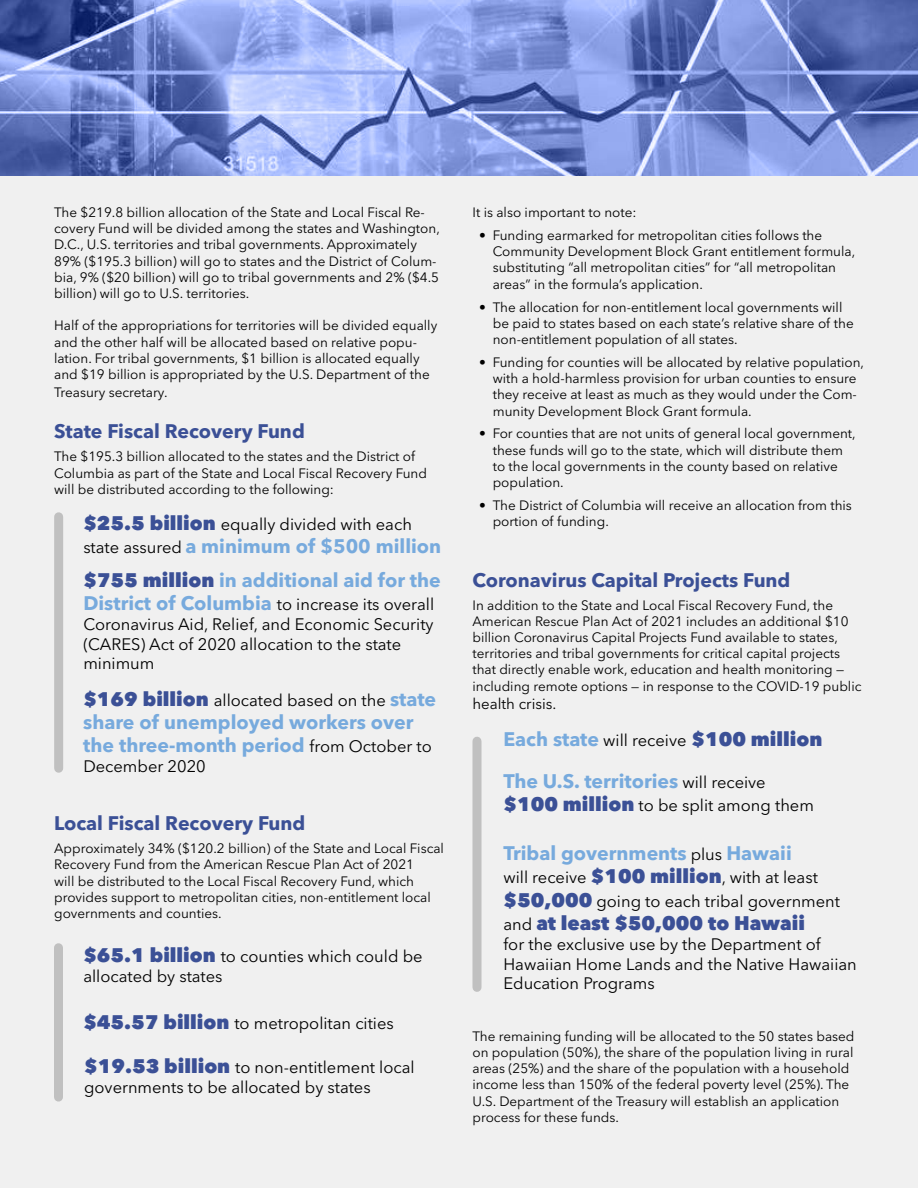
<style>
.page{position:relative;width:918px;height:1188px;background:#fff}
.page>*{position:absolute;margin:0;border:0;box-sizing:border-box;transform-origin:0 0}
.t1{font:700 19.5px/33.3px "Avenir Next LT Pro";color:#7ad}
.t2{font:700 19.5px "Avenir Next LT Pro";color:#3b5096}
.t3{font:800 19.5px "Avenir Next LT Pro";color:#3b5096}
.t4{font:16.5px/19.8px "Avenir Next LT Pro";color:#000}
.t5{font:15px "Avenir Next LT Pro";color:#000}
.t6{font:13.5px/16.2px "Avenir Next LT Pro";color:#000}
.s1{font-weight:800;font-size:19.5px;color:#3b5096}
.s2{font-weight:400;font-size:16.5px;color:#000}
.s3{font-weight:800;color:#3b5096}
.s4{font-weight:700;font-size:19.5px;color:#7ad}
</style>
<div class="page">
<div style="left:0;top:176px;width:918px;height:1012px;background:#f0f0f0"></div>
<div style="left:54px;top:948px;width:9px;height:149px;background:#c0c0c0"></div>
<div style="left:472px;top:741px;width:10px;height:246px;background:#c0c0c0"></div>
<div style="left:54px;top:517px;width:9px;height:251px;background:#c0c0c0"></div>
<svg style="left:0;top:0;width:918px;height:176px;background:#7c90d3"></svg>
<p class="t6" style="left:54px;top:204px;width:387px">The $219.8 billion allocation of the State and Local Fiscal Re&shy;covery Fund will be divided among the states and Washington, D.C., U.S. territories and tribal governments. Approximately 89% ($195.3 billion) will go to states and the District of Colum&shy;bia, 9% ($20 billion) will go to tribal governments and 2% ($4.5 billion) will go to U.S. territories.</p>
<p class="t6" style="left:54px;top:318px;width:385px">Half of the appropriations for territories will be divided equally and the other half will be allocated based on relative popu&shy;lation. For tribal governments, $1 billion is allocated equally and $19 billion is appropriated by the U.S. Department of the</p>
<p class="t6" style="left:54px;top:384px;width:115px">Treasury secretary.</p>
<h1 class="t2" style="left:54px;top:420px;width:252px">State Fiscal Recovery Fund</h1>
<p class="t6" style="left:54px;top:449px;width:374px">The $195.3 billion allocated to the states and the District of<br>Columbia as part of the State and Local Fiscal Recovery Fund will be distributed according to the following:</p>
<p class="t4" style="left:83px;top:514px;width:330px"><span class="s1">$25.5 billion</span> equally divided with each</p>
<h1 class="t1" style="left:83px;top:530px;width:359px"><span class="s2">state assured</span> a minimum of $500 million <span class="s3">$755 million</span> in additional aid for the</h1>
<p class="t4" style="left:83px;top:594px;width:352px"><span class="s4">District of Columbia</span> to increase its overall Coronavirus Aid, Relief, and Economic Security (CARES) Act of 2020 allocation to the state minimum</p>
<p class="t4" style="left:83px;top:690px;width:354px"><span class="s1">$169 billion</span> allocated based on the <span class="s4">state</span></p>
<h1 class="t1" style="left:83px;top:710px;width:350px;line-height:23.4px">share of unemployed workers over the three-month period <span class="s2">from October to</span></h1>
<p class="t4" style="left:83px;top:757px;width:124px">December 2020</p>
<h1 class="t2" style="left:54px;top:811px;width:253px">Local Fiscal Recovery Fund</h1>
<p class="t6" style="left:54px;top:840px;width:391px">Approximately 34% ($120.2 billion) of the State and Local Fiscal Recovery Fund from the American Rescue Plan Act of 2021<br>will be distributed to the Local Fiscal Recovery Fund, which provides support to metropolitan cities, non-entitlement local governments and counties.</p>
<p class="t4" style="left:83px;top:947px;width:341px"><span class="s1">$65.1 billion</span> to counties which could be allocated by states</p>
<p class="t4" style="left:83px;top:1013px;width:312px"><span class="s1">$45.57 billion</span> to metropolitan cities</p>
<p class="t4" style="left:84px;top:1058px;width:332px"><span class="s1">$19.53 billion</span> to non-entitlement local governments to be allocated by states</p>
<p class="t6" style="left:473px;top:204px;width:165px">It is also important to note:</p>
<p class="t6" style="left:493px;top:227px;width:364px;text-indent:-14px">• Funding earmarked for metropolitan cities follows the Community Development Block Grant entitlement formula, substituting “all metropolitan cities” for “all metropolitan areas” in the formula’s application.</p>
<p class="t6" style="left:493px;top:299px;width:363px;text-indent:-14px">• The allocation for non-entitlement local governments will be paid to states based on each state’s relative share of the non-entitlement population of all states.</p>
<p class="t6" style="left:493px;top:354px;width:373px;text-indent:-14px">• Funding for counties will be allocated by relative population, with a hold-harmless provision for urban counties to ensure they receive at least as much as they would under the Com&shy;munity Development Block Grant formula.</p>
<p class="t6" style="left:493px;top:426px;width:364px;text-indent:-14px">• For counties that are not units of general local government, these funds will go to the state, which will distribute them to the local governments in the county based on relative population.</p>
<p class="t6" style="left:493px;top:497px;width:361px;text-indent:-14px">• The District of Columbia will receive an allocation from this portion of funding.</p>
<h1 class="t2" style="left:472px;top:568px;width:319px">Coronavirus Capital Projects Fund</h1>
<p class="t6" style="left:472px;top:597px;width:390px">In addition to the State and Local Fiscal Recovery Fund, the American Rescue Plan Act of 2021 includes an additional $10 billion Coronavirus Capital Projects Fund available to states, territories and tribal governments for critical capital projects that directly enable work, education and health monitoring — including remote options — in response to the COVID-19 public</p>
<p class="t5" style="left:472px;top:694px;width:85px">health crisis.</p>
<p class="t4" style="left:503px;top:731px;width:321px"><span class="s4">Each state</span> will receive <span class="s1">$100 million</span></p>
<h1 class="t1" style="left:503px;top:764px;width:264px">The U.S. territories <span class="s2">will receive</span></h1>
<p class="t4" style="left:503px;top:795px;width:312px"><span class="s1">$100 million</span> to be split among them</p>
<h1 class="t1" style="left:503px;top:836px;width:290px">Tribal governments <span class="s2">plus</span> Hawaii</h1>
<p class="t4" style="left:503px;top:866px;width:338px;line-height:23.4px">will receive <span class="s1">$100 million</span>, with at least <span class="s1">$50,000</span> going to each tribal government</p>
<h1 class="t3" style="left:503px;top:911px;width:303px"><span class="s2">and</span> at least $50,000 to Hawaii</h1>
<p class="t4" style="left:503px;top:934px;width:355px">for the exclusive use by the Department of<br>Hawaiian Home Lands and the Native Hawaiian<br>Education Programs</p>
<p class="t6" style="left:472px;top:1028px;width:384px">The remaining funding will be allocated to the 50 states based on population (50%), the share of the population living in rural areas (25%) and the share of the population with a household income less than 150% of the federal poverty level (25%). The U.S. Department of the Treasury will establish an application process for these funds.</p>
</div>
